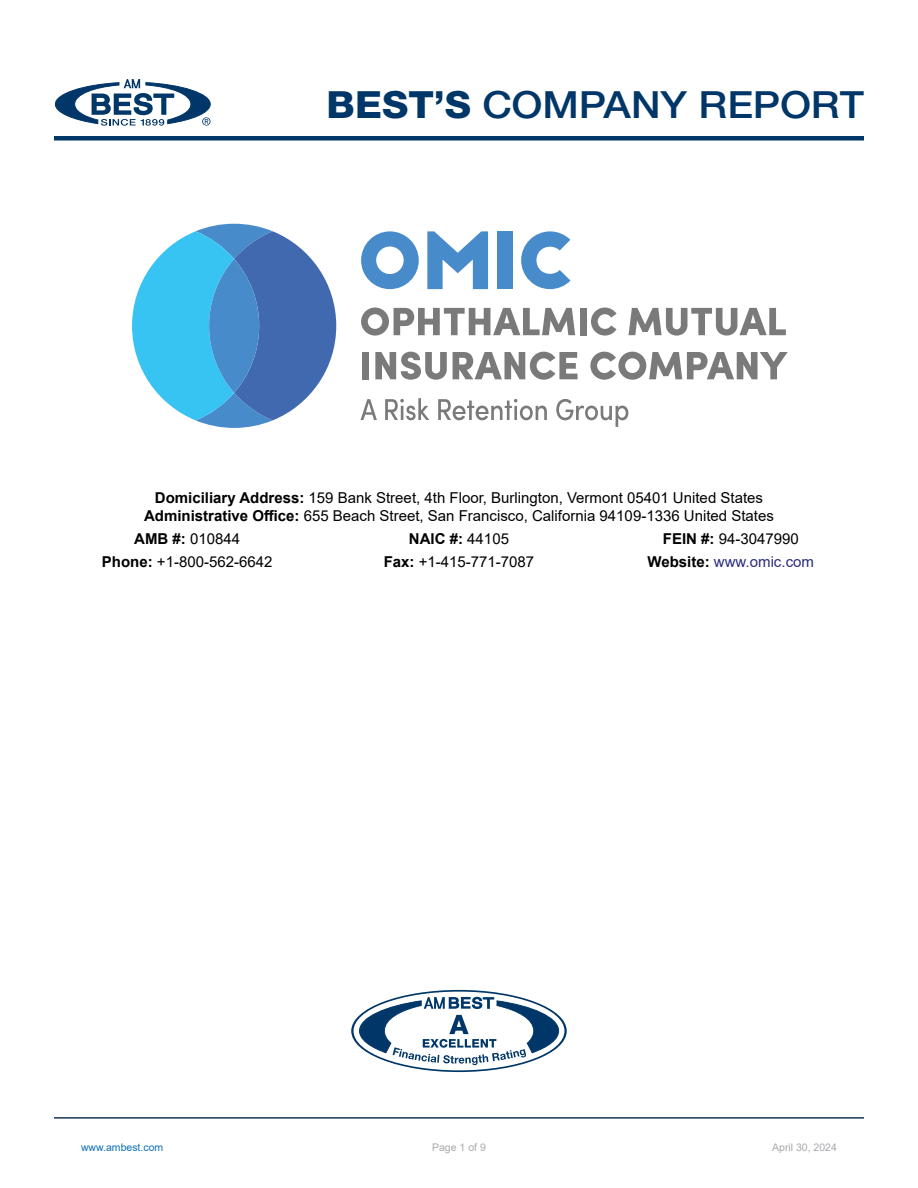
<style>
.page{position:relative;width:918px;height:1188px;background:#fff}
.page>*{position:absolute;margin:0;border:0;box-sizing:border-box;transform-origin:0 0}
.t1{font:500 37.5px "Helvetica Neue";letter-spacing:-.005em;color:#003768;scale:1.09 1}
.t2{font:15px/18px "Arial";color:#000;text-align:center}
.t3{font:15px "Arial";color:#2a2d7c}
.t4{font:700 15px "Arial";color:#000}
.t5{font:10.5px "Arial";color:#a7a9ac}
.t6{font:10.5px "Arial";color:#0d70b3}
.s1{font-weight:800}
.s2{font-weight:700}
.s3{font-weight:400}
.s4{font-weight:700;color:#000}
</style>
<div class="page">
<hr style="left:54px;top:1117px;width:810px;height:2px;background:#15355c">
<div style="left:54px;top:136px;width:810px;height:5px;background:#003768"></div>
<svg style="left:55px;top:79px;width:156px;height:47px"></svg>
<svg style="left:361px;top:308px;width:214px;height:28px"></svg>
<div style="left:580px;top:308px;width:6px;height:27px;background:#7a7a7b"></div>
<svg style="left:591px;top:308px;width:26px;height:28px"></svg>
<svg style="left:629px;top:308px;width:157px;height:28px"></svg>
<div style="left:363px;top:352px;width:6px;height:27px;background:#7a7a7b"></div>
<svg style="left:375px;top:352px;width:72px;height:28px"></svg>
<svg style="left:453px;top:352px;width:125px;height:28px"></svg>
<svg style="left:590px;top:352px;width:198px;height:28px"></svg>
<svg style="left:361px;top:231px;width:58px;height:58px"></svg>
<svg style="left:427px;top:231px;width:61px;height:58px"></svg>
<div style="left:498px;top:231px;width:15px;height:58px;background:#488bca"></div>
<svg style="left:521px;top:231px;width:50px;height:58px"></svg>
<svg style="left:132px;top:224px;width:204px;height:204px"></svg>
<div style="left:209px;top:259px;width:50px;height:134px;background:#488bca;border-radius:50%"></div>
<svg style="left:361px;top:399px;width:16px;height:21px"></svg>
<svg style="left:385px;top:398px;width:44px;height:22px"></svg>
<svg style="left:438px;top:399px;width:109px;height:21px"></svg>
<svg style="left:556px;top:399px;width:72px;height:28px"></svg>
<svg style="left:351px;top:990px;width:216px;height:82px"></svg>
<h1 class="t1" style="left:327px;top:82px;width:495px"><span class="s1">BEST’S</span> COMPANY REPORT</h1>
<p class="t2" style="left:144px;top:489px;width:631px"><span class="s2">Domiciliary Address:</span> 159 Bank Street, 4th Floor, Burlington, Vermont 05401 United States<br><span class="s2">Administrative Office:</span> 655 Beach Street, San Francisco, California 94109-1336 United States</p>
<p class="t2" style="left:134px;top:529px;width:107px"><span class="s2">AMB #:</span> 010844</p>
<p class="t4" style="left:409px;top:528px;width:102px">NAIC #: <span class="s3">44105</span></p>
<p class="t2" style="left:663px;top:529px;width:137px"><span class="s2">FEIN #:</span> 94-3047990</p>
<p class="t2" style="left:102px;top:552px;width:172px"><span class="s2">Phone:</span> +1-800-562-6642</p>
<p class="t2" style="left:384px;top:552px;width:152px"><span class="s2">Fax:</span> +1-415-771-7087</p>
<p class="t3" style="left:648px;top:551px;width:168px"><span class="s4">Website:</span> www.omic.com</p>
<p class="t6" style="left:81px;top:1140px;width:84px">www.ambest.com</p>
<p class="t5" style="left:432px;top:1140px;width:55px">Page 1 of 9</p>
<p class="t5" style="left:772px;top:1140px;width:66px">April 30, 2024</p>
</div>
